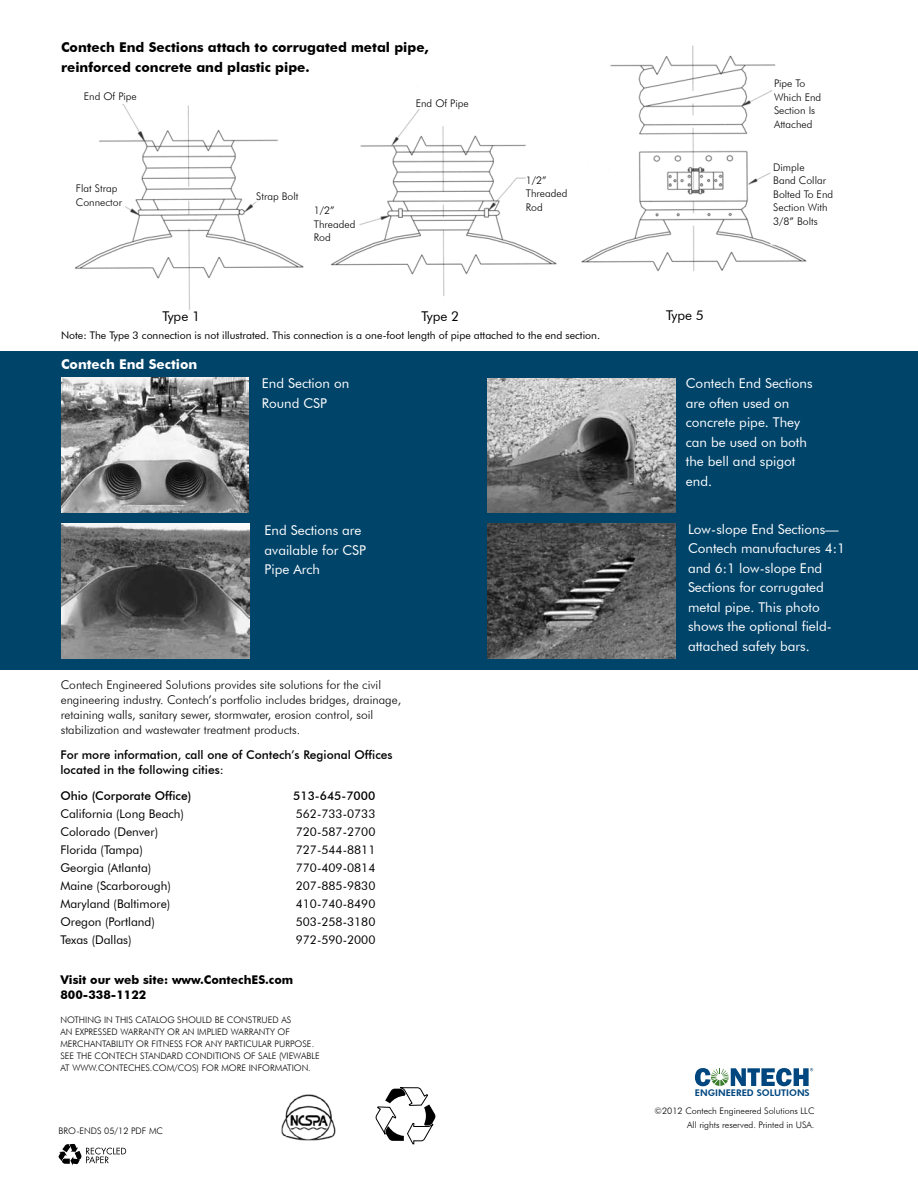
<style>
.page{position:relative;width:918px;height:1188px;background:#fff}
.page>*{position:absolute;margin:0;border:0;box-sizing:border-box;transform-origin:0 0}
.t1{font:13.5px/19.5px "Futura BT";color:#fff}
.t2{font:700 13.5px/19.5px "Futura BT";color:#000}
.t3{font:700 13.5px "Futura BT";color:#fff}
.t4{font:13.5px "Futura BT";color:#000}
.t5{font:12px "Futura BT";color:#000}
.t6{font:300 12px/15px "Futura BT";color:#000}
.t7{font:500 12px/15px "Futura BT";color:#000}
.t8{font:700 12px/15px "Futura BT";color:#000}
.t9{font:300 10.5px/13.5px "Futura BT";color:#000}
.t10{font:10.5px "Futura BT";color:#000}
.t11{font:800 9.15px "Futura BT";color:#00467f}
.t12{font:300 9px/12px "Futura BT";color:#000;text-align:right}
</style>
<div class="page">
<img style="left:75px;top:45px;width:732px;height:265px">
<div style="left:0;top:351px;width:918px;height:319px;background:#00446a"></div>
<img style="left:281px;top:1094px;width:55px;height:47px">
<svg style="left:376px;top:1088px;width:59px;height:56px"></svg>
<svg style="left:59px;top:1144px;width:67px;height:21px"></svg>
<svg style="left:695px;top:1068px;width:118px;height:18px"></svg>
<div style="left:78px;top:86px;width:79px;height:17px;background:#fff"></div>
<div style="left:54px;top:177px;width:59px;height:34px;background:#fff"></div>
<div style="left:254px;top:180px;width:67px;height:21px;background:#fff"></div>
<div style="left:293px;top:204px;width:55px;height:44px;background:#fff"></div>
<div style="left:772px;top:76px;width:59px;height:44px;background:#fff"></div>
<div style="left:771px;top:158px;width:68px;height:86px;background:#fff"></div>
<img style="left:61px;top:378px;width:187px;height:134px">
<img style="left:487px;top:523px;width:188px;height:135px">
<img style="left:61px;top:523px;width:189px;height:135px">
<img style="left:488px;top:378px;width:187px;height:135px">
<h1 class="t2" style="left:61px;top:37px;width:369px">Contech End Sections attach to corrugated metal pipe, reinforced concrete and plastic pipe.</h1>
<p class="t9" style="left:84px;top:90px;width:54px">End Of Pipe</p>
<p class="t9" style="left:76px;top:181px;width:48px">Flat Strap<br>Connector</p>
<p class="t9" style="left:256px;top:189px;width:44px">Strap Bolt</p>
<p class="t9" style="left:314px;top:204px;width:43px">1/2”<br>Threaded<br>Rod</p>
<h1 class="t4" style="left:162px;top:308px;width:39px">Type 1</h1>
<p class="t9" style="left:416px;top:96px;width:54px">End Of Pipe</p>
<h1 class="t4" style="left:422px;top:308px;width:39px">Type 2</h1>
<p class="t9" style="left:526px;top:173px;width:43px">1/2”<br>Threaded<br>Rod</p>
<p class="t10" style="left:61px;top:329px;width:541px">Note: The Type 3 connection is not illustrated. This connection is a one-foot length of pipe attached to the end section.</p>
<h1 class="t3" style="left:61px;top:356px;width:138px">Contech End Section</h1>
<h1 class="t4" style="left:666px;top:307px;width:39px">Type 5</h1>
<p class="t9" style="left:774px;top:77px;width:49px">Pipe To<br>Which End<br>Section Is<br>Attached</p>
<p class="t9" style="left:773px;top:160px;width:61px">Dimple<br>Band Collar<br>Bolted To End<br>Section With<br>3/8” Bolts</p>
<h1 class="t1" style="left:262px;top:374px;width:89px">End Section on<br>Round CSP</h1>
<h1 class="t1" style="left:686px;top:374px;width:128px">Contech End Sections are often used on concrete pipe. They can be used on both the bell and spigot end.</h1>
<h1 class="t1" style="left:265px;top:520px;width:103px">End Sections are available for CSP<br>Pipe Arch</h1>
<p class="t6" style="left:61px;top:677px;width:342px">Contech Engineered Solutions provides site solutions for the civil engineering industry. Contech’s portfolio includes bridges, drainage, retaining walls, sanitary sewer, stormwater, erosion control, soil stabilization and wastewater treatment products.</p>
<h2 class="t7" style="left:60px;top:748px;width:334px">For more information, call one of Contech’s Regional Offices located in the following cities:</h2>
<h2 class="t7" style="left:60px;top:788px;width:133px">Ohio (Corporate Office)</h2>
<h2 class="t7" style="left:293px;top:788px;width:84px">513-645-7000</h2>
<h2 class="t5" style="left:60px;top:806px;width:125px">California (Long Beach)</h2>
<h2 class="t5" style="left:296px;top:806px;width:81px">562-733-0733</h2>
<h2 class="t5" style="left:60px;top:824px;width:99px">Colorado (Denver)</h2>
<h2 class="t5" style="left:296px;top:824px;width:81px">720-587-2700</h2>
<h2 class="t5" style="left:60px;top:842px;width:84px">Florida (Tampa)</h2>
<h2 class="t5" style="left:296px;top:842px;width:81px">727-544-8811</h2>
<h2 class="t5" style="left:60px;top:860px;width:92px">Georgia (Atlanta)</h2>
<h2 class="t5" style="left:296px;top:860px;width:81px">770-409-0814</h2>
<h2 class="t5" style="left:60px;top:878px;width:112px">Maine (Scarborough)</h2>
<h2 class="t5" style="left:296px;top:878px;width:81px">207-885-9830</h2>
<h2 class="t5" style="left:60px;top:896px;width:111px">Maryland (Baltimore)</h2>
<h2 class="t5" style="left:296px;top:896px;width:81px">410-740-8490</h2>
<h2 class="t5" style="left:60px;top:914px;width:96px">Oregon (Portland)</h2>
<h2 class="t5" style="left:296px;top:914px;width:81px">503-258-3180</h2>
<h2 class="t5" style="left:60px;top:932px;width:73px">Texas (Dallas)</h2>
<h2 class="t5" style="left:296px;top:932px;width:81px">972-590-2000</h2>
<h2 class="t8" style="left:60px;top:973px;width:234px">Visit our web site: www.ContechES.com<br>800-338-1122</h2>
<p class="t12" style="left:60px;top:1014px;width:255px;text-align:left">NOTHING IN THIS CATALOG SHOULD BE CONSTRUED AS<br>AN EXPRESSED WARRANTY OR AN IMPLIED WARRANTY OF MERCHANTABILITY OR FITNESS FOR ANY PARTICULAR PURPOSE.<br>SEE THE Contech</p>
<p class="t12" style="left:140px;top:1050px;width:181px">STANDARD CONDITIONs OF SALE (VIEWABLE</p>
<p class="t12" style="left:60px;top:1062px;width:51px">AT WWW.Contech</p>
<p class="t12" style="left:141px;top:1062px;width:171px">ES.COM/COS) FOR MORE INFORMATION.</p>
<p class="t12" style="left:59px;top:1125px;width:106px">BRO-ENDS 05/12 PDF MC</p>
<h1 class="t1" style="left:688px;top:519px;width:158px">Low-slope End Sections—<br>Contech manufactures 4:1 and 6:1 low-slope End<br>Sections for corrugated metal pipe. This photo shows the optional field&shy;attached safety bars.</h1>
<p class="t11" style="left:695px;top:1087px;width:116px">ENGINEERED SOLUTIONS</p>
<p class="t12" style="left:655px;top:1104px;width:161px;line-height:13.5px">©2012 Contech Engineered Solutions LLC<br>All rights reserved. Printed in USA.</p>
</div>
